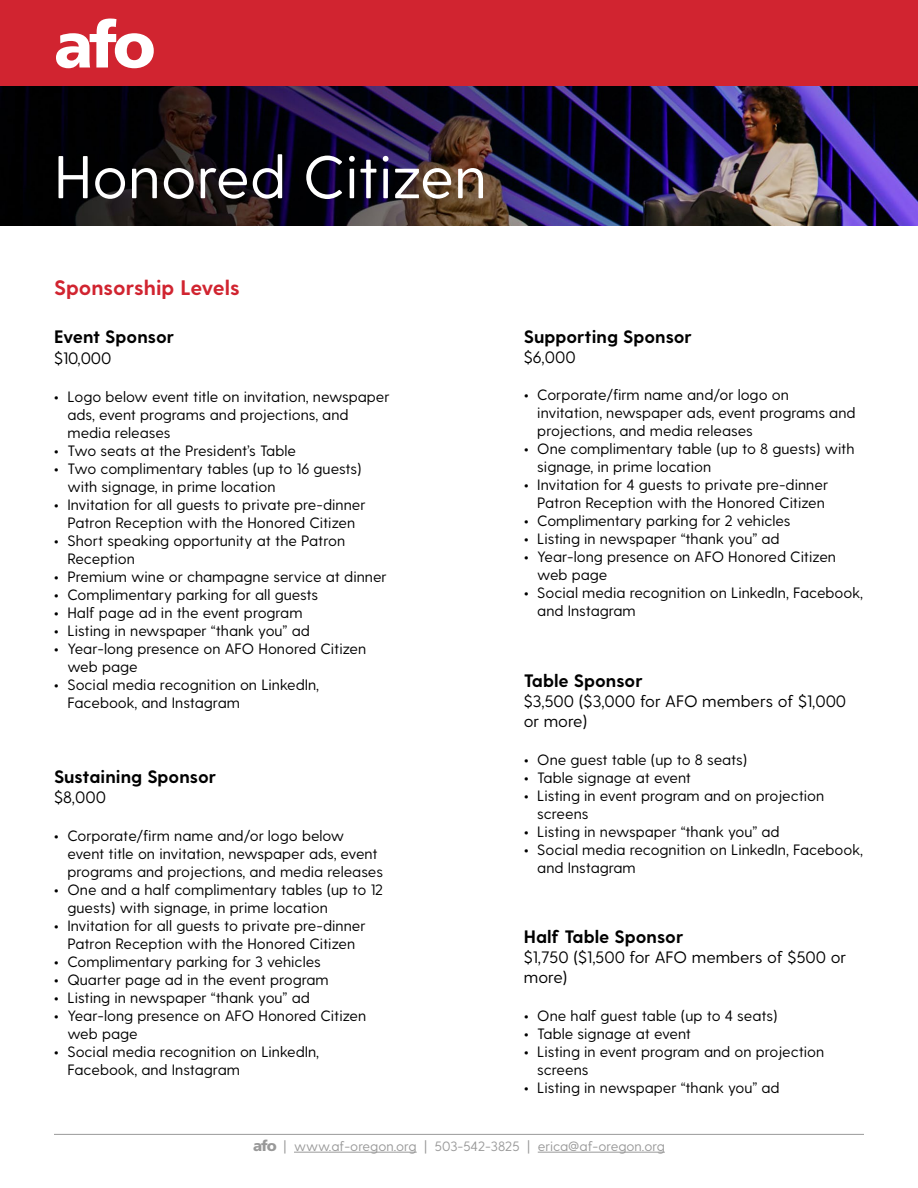
<style>
.page{position:relative;width:918px;height:1188px;background:#fff}
.page>*{position:absolute;margin:0;border:0;box-sizing:border-box;transform-origin:0 0}
.t1{font:900 64.35px "Frutiger LT Std";color:#fff}
.t2{font:60.3px "Greycliff CF";color:#fff}
.t3{font:700 21px "Greycliff CF";color:#d12430}
.t4{font:700 18px "Greycliff CF";color:#000}
.t5{font:16.5px/19.8px "Greycliff CF";color:#000}
.t6{font:15px/18px "Greycliff CF";color:#000}
.t7{font:13.5px "Greycliff CF";color:#999}
.s1{font-weight:800}
.s2{font-family:"Frutiger LT Std";font-weight:900;font-size:15px}
</style>
<div class="page">
<div style="left:0;top:0;width:918px;height:87px;background:#d12430"></div>
<hr style="left:54px;top:1134px;width:810px;height:1px;background:#999">
<hr style="left:294px;top:1152px;width:123px;height:1px;background:#999">
<hr style="left:538px;top:1152px;width:127px;height:1px;background:#999">
<img style="left:0;top:87px;width:918px;height:139px">
<h1 class="t1" style="left:54px;top:6px;width:103px">afo</h1>
<h2 class="t2" style="left:54px;top:142px;width:434px">Honored Citizen</h2>
<h3 class="t3" style="left:54px;top:276px;width:187px">Sponsorship Levels</h3>
<p class="t4" style="left:54px;top:326px;width:122px">Event Sponsor</p>
<p class="t5" style="left:54px;top:349px;width:59px">$10,000</p>
<p class="t6" style="left:67px;top:388px;width:324px;text-indent:-14px"><span class="s1">•</span> Logo below event title on invitation, newspaper ads, event programs and projections, and media releases</p>
<p class="t6" style="left:54px;top:442px;width:244px"><span class="s1">•</span> Two seats at the President’s Table</p>
<p class="t6" style="left:67px;top:460px;width:296px;text-indent:-14px"><span class="s1">•</span> Two complimentary tables (up to 16 guests) with signage, in prime location</p>
<p class="t6" style="left:54px;top:496px;width:313px;text-align:center"><span class="s1">•</span> Invitation for all guests to private pre-dinner<br>Patron Reception with the Honored Citizen</p>
<p class="t6" style="left:67px;top:532px;width:279px;text-indent:-14px"><span class="s1">•</span> Short speaking opportunity at the Patron<br>Reception</p>
<p class="t6" style="left:54px;top:568px;width:334px"><span class="s1">•</span> Premium wine or champagne service at dinner</p>
<p class="t6" style="left:54px;top:586px;width:266px"><span class="s1">•</span> Complimentary parking for all guests</p>
<p class="t6" style="left:54px;top:604px;width:250px"><span class="s1">•</span> Half page ad in the event program</p>
<p class="t6" style="left:54px;top:622px;width:257px"><span class="s1">•</span> Listing in newspaper “thank you” ad</p>
<p class="t6" style="left:67px;top:640px;width:300px;text-indent:-14px"><span class="s1">•</span> Year-long presence on AFO Honored Citizen web page</p>
<p class="t6" style="left:67px;top:676px;width:253px;text-indent:-14px"><span class="s1">•</span> Social media recognition on LinkedIn,<br>Facebook, and Instagram</p>
<p class="t4" style="left:54px;top:766px;width:164px">Sustaining Sponsor</p>
<p class="t5" style="left:54px;top:788px;width:54px">$8,000</p>
<p class="t6" style="left:67px;top:827px;width:317px;text-indent:-14px"><span class="s1">•</span> Corporate/firm name and/or logo below event title on invitation, newspaper ads, event programs and projections, and media releases</p>
<p class="t6" style="left:67px;top:881px;width:317px;text-indent:-14px"><span class="s1">•</span> One and a half complimentary tables (up to 12 guests) with signage, in prime location</p>
<p class="t6" style="left:54px;top:917px;width:313px;text-align:center"><span class="s1">•</span> Invitation for all guests to private pre-dinner<br>Patron Reception with the Honored Citizen</p>
<p class="t6" style="left:54px;top:953px;width:268px"><span class="s1">•</span> Complimentary parking for 3 vehicles</p>
<p class="t6" style="left:54px;top:971px;width:276px"><span class="s1">•</span> Quarter page ad in the event program</p>
<p class="t6" style="left:54px;top:989px;width:257px"><span class="s1">•</span> Listing in newspaper “thank you” ad</p>
<p class="t6" style="left:67px;top:1007px;width:300px;text-indent:-14px"><span class="s1">•</span> Year-long presence on AFO Honored Citizen web page</p>
<p class="t6" style="left:67px;top:1043px;width:253px;text-indent:-14px"><span class="s1">•</span> Social media recognition on LinkedIn,<br>Facebook, and Instagram</p>
<p class="t4" style="left:524px;top:326px;width:170px">Supporting Sponsor</p>
<p class="t5" style="left:524px;top:347px;width:53px">$6,000</p>
<p class="t6" style="left:537px;top:387px;width:320px;text-indent:-14px"><span class="s1">•</span> Corporate/firm name and/or logo on invitation, newspaper ads, event programs and projections, and media releases</p>
<p class="t6" style="left:537px;top:441px;width:319px;text-indent:-14px"><span class="s1">•</span> One complimentary table (up to 8 guests) with signage, in prime location</p>
<p class="t6" style="left:524px;top:477px;width:306px;text-align:right"><span class="s1">•</span> Invitation for 4 guests to private pre-dinner<br>Patron Reception with the Honored Citizen</p>
<p class="t6" style="left:524px;top:513px;width:268px"><span class="s1">•</span> Complimentary parking for 2 vehicles</p>
<p class="t6" style="left:524px;top:531px;width:257px"><span class="s1">•</span> Listing in newspaper “thank you” ad</p>
<p class="t6" style="left:537px;top:549px;width:300px;text-indent:-14px"><span class="s1">•</span> Year-long presence on AFO Honored Citizen web page</p>
<p class="t6" style="left:537px;top:585px;width:327px;text-indent:-14px"><span class="s1">•</span> Social media recognition on LinkedIn, Facebook, and Instagram</p>
<p class="t4" style="left:524px;top:670px;width:120px">Table Sponsor</p>
<p class="t5" style="left:524px;top:692px;width:324px">$3,500 ($3,000 for AFO members of $1,000 or more)</p>
<p class="t6" style="left:524px;top:751px;width:225px"><span class="s1">•</span> One guest table (up to 8 seats)</p>
<p class="t6" style="left:524px;top:769px;width:169px"><span class="s1">•</span> Table signage at event</p>
<p class="t6" style="left:537px;top:787px;width:289px;text-indent:-14px"><span class="s1">•</span> Listing in event program and on projection screens</p>
<p class="t6" style="left:524px;top:823px;width:257px"><span class="s1">•</span> Listing in newspaper “thank you” ad</p>
<p class="t6" style="left:537px;top:841px;width:327px;text-indent:-14px"><span class="s1">•</span> Social media recognition on LinkedIn, Facebook, and Instagram</p>
<p class="t4" style="left:524px;top:926px;width:161px">Half Table Sponsor</p>
<p class="t5" style="left:524px;top:948px;width:324px">$1,750 ($1,500 for AFO members of $500 or more)</p>
<p class="t6" style="left:524px;top:1007px;width:255px"><span class="s1">•</span> One half guest table (up to 4 seats)</p>
<p class="t6" style="left:524px;top:1025px;width:169px"><span class="s1">•</span> Table signage at event</p>
<p class="t6" style="left:537px;top:1043px;width:289px;text-indent:-14px"><span class="s1">•</span> Listing in event program and on projection screens</p>
<p class="t6" style="left:524px;top:1079px;width:257px"><span class="s1">•</span> Listing in newspaper “thank you” ad</p>
<p class="t7" style="left:253px;top:1138px;width:413px"><span class="s2">afo</span> | www.af-oregon.org | 503-542-3825 | erica@af-oregon.org</p>
</div>
